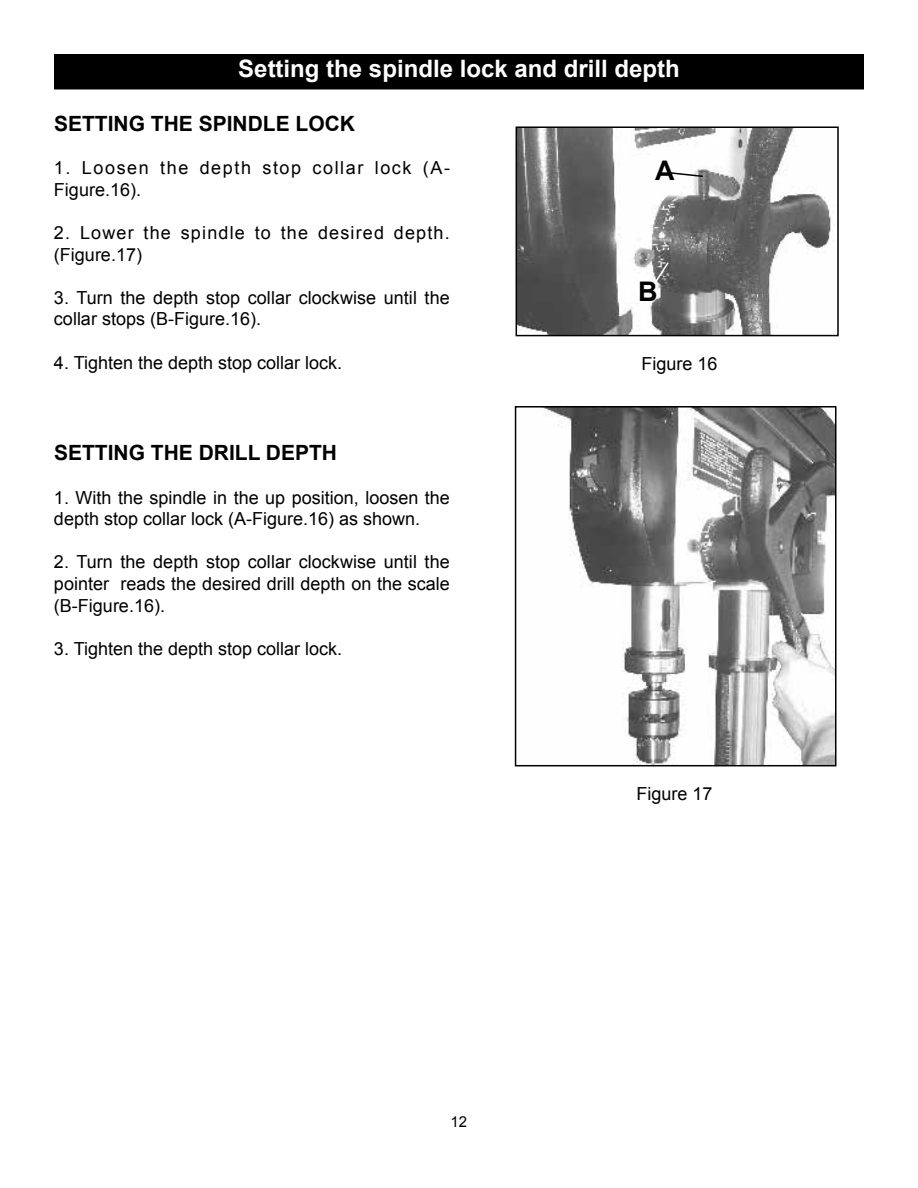
<style>
.page{position:relative;width:918px;height:1188px;background:#fff}
.page>*{position:absolute;margin:0;border:0;box-sizing:border-box;transform-origin:0 0}
.t1{font:700 27px "Arial";color:#000}
.t2{font:700 24px "Arial";color:#fff}
.t3{font:700 21px "Arial";color:#000}
.t4{font:18px/21.6px "Arial";color:#000}
.t5{font:18px/21.6px "Arial";letter-spacing:.065em;color:#000}
.t6{font:18px/21.6px "Arial";letter-spacing:.09em;color:#000}
.t7{font:15px "Arial";color:#000}
</style>
<div class="page">
<div style="left:55px;top:55px;width:808px;height:34px;background:#000"></div>
<div style="left:54px;top:54px;width:810px;height:35px;border:2px solid #000"></div>
<img style="left:519px;top:129px;width:315px;height:204px">
<div style="left:516px;top:126px;width:323px;height:210px;border:2px solid #000"></div>
<svg style="left:667px;top:171px;width:38px;height:7px"></svg>
<svg style="left:653px;top:261px;width:17px;height:24px"></svg>
<img style="left:545px;top:409px;width:288px;height:354px">
<div style="left:515px;top:406px;width:321px;height:360px;border:2px solid #000"></div>
<h2 class="t2" style="left:238px;top:52px;width:443px">Setting the spindle lock and drill depth</h2>
<p class="t3" style="left:54px;top:110px;width:303px">SETTING THE SPINDLE LOCK</p>
<p class="t6" style="left:54px;top:157px;width:398px">1. Loosen the depth stop collar lock (A-<br>Figure.16).</p>
<p class="t5" style="left:54px;top:222px;width:397px">2. Lower the spindle to the desired depth. (Figure.17)</p>
<p class="t4" style="left:54px;top:287px;width:397px">3. Turn the depth stop collar clockwise until the collar stops (B-Figure.16).</p>
<p class="t4" style="left:54px;top:352px;width:290px">4. Tighten the depth stop collar lock.</p>
<p class="t4" style="left:641px;top:353px;width:78px">Figure 16</p>
<h1 class="t1" style="left:655px;top:152px;width:21px">A</h1>
<h1 class="t1" style="left:638px;top:274px;width:21px">B</h1>
<p class="t3" style="left:54px;top:439px;width:285px">SETTING THE DRILL DEPTH</p>
<p class="t4" style="left:54px;top:487px;width:397px">1. With the spindle in the up position, loosen the depth stop collar lock (A-Figure.16) as shown.</p>
<p class="t4" style="left:54px;top:552px;width:397px;text-align:justify">2. Turn the depth stop collar clockwise until the pointer reads the desired drill depth on the scale (B-Figure.16).</p>
<p class="t4" style="left:54px;top:638px;width:290px">3. Tighten the depth stop collar lock.</p>
<p class="t7" style="left:451px;top:1112px;width:18px">12</p>
<p class="t4" style="left:636px;top:783px;width:78px">Figure 17</p>
</div>
